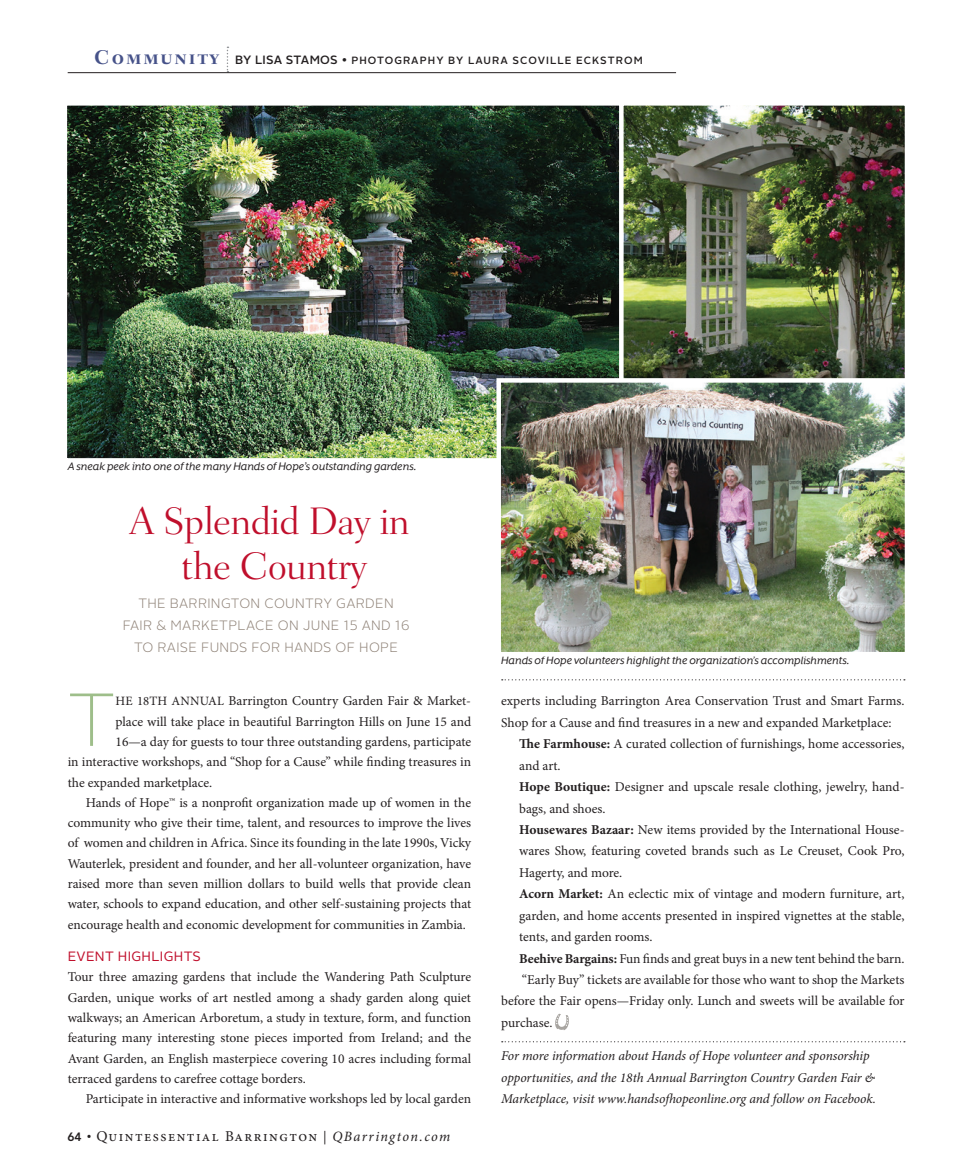
<style>
.page{position:relative;width:972px;height:1175px;background:#fff}
.page>*{position:absolute;margin:0;border:0;box-sizing:border-box;transform-origin:0 0}
.t1{font:100 74.7px "Alright Sans";color:#9ebe8a}
.t2{font:300 39px/45px "Fairfield LT Std";letter-spacing:-.02em;color:#c00f2c;text-align:center}
.t3{font:15px "Minion Pro";letter-spacing:.1em;color:#231f20}
.t4{font:13.5px/20.2px "Minion Pro";letter-spacing:-.005em;color:#231f20;text-align:justify}
.t5{font:italic 13.5px/21.5px "Minion Pro";letter-spacing:-.01em;color:#231f20}
.t6{font:300 13.5px/22px "Alright Sans";letter-spacing:.025em;color:#8e8176;text-align:center}
.t7{font:13.5px "Alright Sans";letter-spacing:.025em;color:#c00f2c}
.t8{font:12.75px "Mr Eaves XL San Alt RI";color:#231f20}
.t9{font:500 10.5px "Alright Sans";letter-spacing:.1em;color:#231f20}
.s1{font-family:"Fairfield LT Std";font-weight:700;font-size:20.25px;color:#465289}
.s2{font-size:12px}
.s3{font-size:12.75px}
.s4{font-family:"Avenir LT Std";font-weight:800;font-size:12px}
.s5{font-size:13.5px}
.s6{font-style:italic;font-size:14.25px}
.s7{font-weight:700}
</style>
<div class="page">
<svg style="left:502px;top:1041px;width:403px;height:1px"></svg>
<svg style="left:227px;top:47px;width:1px;height:25px"></svg>
<hr style="left:68px;top:72px;width:608px;height:1px;background:#231f20">
<svg style="left:555px;top:1013px;width:14px;height:17px"></svg>
<svg style="left:502px;top:679px;width:403px;height:1px"></svg>
<img style="left:67px;top:105px;width:550px;height:354px">
<img style="left:617px;top:105px;width:288px;height:271px">
<img style="left:494px;top:376px;width:411px;height:276px">
<p class="t9" style="left:94px;top:53px;width:550px"><span class="s1">Community</span> <span class="s2">BY LISA STAMOS •</span> PHOTOGRAPHY BY LAURA SCOVILLE ECKSTROM</p>
<p class="t8" style="left:68px;top:460px;width:350px">A sneak peek into one of the many Hands of Hope’s outstanding gardens.</p>
<h2 class="t2" style="left:129px;top:499px;width:282px">A Splendid Day in the Country</h2>
<p class="t6" style="left:123px;top:592px;width:288px">THE BARRINGTON COUNTRY GARDEN<br>FAIR &amp; MARKETPLACE ON JUNE 15 AND 16<br>TO RAISE FUNDS FOR HANDS OF HOPE</p>
<h1 class="t1" style="left:68px;top:669px;width:49px">T</h1>
<p class="t4" style="left:116px;top:691px;width:357px"><span class="s3">HE 18TH ANNUAL</span> Barrington Country Garden Fair &amp; Market-</p>
<p class="t4" style="left:116px;top:711px;width:357px">place will take place in beautiful Barrington Hills on June 15 and</p>
<p class="t4" style="left:116px;top:731px;width:357px">16—a day for guests to tour three outstanding gardens, participate</p>
<p class="t4" style="left:68px;top:751px;width:405px">in interactive workshops, and “Shop for a Cause” while finding treasures in</p>
<p class="t4" style="left:68px;top:772px;width:146px">the expanded marketplace.</p>
<p class="t4" style="left:86px;top:792px;width:387px">Hands of Hope™ is a nonprofit organization made up of women in the</p>
<p class="t4" style="left:68px;top:812px;width:405px">community who give their time, talent, and resources to improve the lives</p>
<p class="t4" style="left:68px;top:833px;width:405px">of women and children in Africa. Since its founding in the late 1990s, Vicky</p>
<p class="t4" style="left:68px;top:853px;width:405px">Wauterlek, president and founder, and her all-volunteer organization, have</p>
<p class="t4" style="left:68px;top:873px;width:405px">raised more than seven million dollars to build wells that provide clean</p>
<p class="t4" style="left:68px;top:894px;width:405px">water, schools to expand education, and other self-sustaining projects that</p>
<p class="t4" style="left:68px;top:914px;width:400px">encourage health and economic development for communities in Zambia.</p>
<p class="t7" style="left:68px;top:947px;width:135px">EVENT HIGHLIGHTS</p>
<p class="t4" style="left:68px;top:967px;width:405px">Tour three amazing gardens that include the Wandering Path Sculpture Garden, unique works of art nestled among a shady garden along quiet walkways; an American Arboretum, a study in texture, form, and function featuring many interesting stone pieces imported from Ireland; and the Avant Garden, an English masterpiece covering 10 acres including formal terraced gardens to carefree cottage borders.</p>
<p class="t4" style="left:86px;top:1088px;width:387px">Participate in interactive and informative workshops led by local garden</p>
<p class="t3" style="left:68px;top:1125px;width:384px"><span class="s4">64</span> <span class="s2">•</span> Quintessential Barrington <span class="s5">|</span> <span class="s6">QBarrington.com</span></p>
<p class="t8" style="left:501px;top:653px;width:350px">Hands of Hope volunteers highlight the organization’s accomplishments.</p>
<p class="t4" style="left:501px;top:691px;width:405px">experts including Barrington Area Conservation Trust and Smart Farms.</p>
<p class="t4" style="left:501px;top:712px;width:392px">Shop for a Cause and find treasures in a new and expanded Marketplace:</p>
<p class="t4" style="left:519px;top:734px;width:387px"><span class="s7">The Farmhouse:</span> A curated collection of furnishings, home accessories,</p>
<p class="t4" style="left:519px;top:755px;width:43px">and art.</p>
<p class="t4" style="left:519px;top:776px;width:387px"><span class="s7">Hope Boutique:</span> Designer and upscale resale clothing, jewelry, hand-</p>
<p class="t4" style="left:519px;top:798px;width:88px">bags, and shoes.</p>
<p class="t4" style="left:519px;top:819px;width:387px"><span class="s7">Housewares Bazaar:</span> New items provided by the International House-</p>
<p class="t4" style="left:519px;top:841px;width:387px">wares Show, featuring coveted brands such as Le Creuset, Cook Pro,</p>
<p class="t4" style="left:519px;top:862px;width:105px">Hagerty, and more.</p>
<p class="t4" style="left:519px;top:884px;width:387px"><span class="s7">Acorn Market:</span> An eclectic mix of vintage and modern furniture, art,</p>
<p class="t4" style="left:519px;top:905px;width:387px">garden, and home accents presented in inspired vignettes at the stable,</p>
<p class="t4" style="left:519px;top:926px;width:135px">tents, and garden rooms.</p>
<p class="t4" style="left:519px;top:948px;width:387px"><span class="s7">Beehive Bargains:</span> Fun finds and great buys in a new tent behind the barn.</p>
<p class="t4" style="left:522px;top:969px;width:384px">“Early Buy” tickets are available for those who want to shop the Markets</p>
<p class="t4" style="left:501px;top:991px;width:405px">before the Fair opens—Friday only. Lunch and sweets will be available for</p>
<p class="t4" style="left:501px;top:1012px;width:53px">purchase.</p>
<p class="t5" style="left:501px;top:1045px;width:376px">For more information about Hands of Hope volunteer and sponsorship opportunities, and the 18th Annual Barrington Country Garden Fair &amp;<br>Marketplace, visit www.handsofhopeonline.org and follow on Facebook.</p>
</div>
